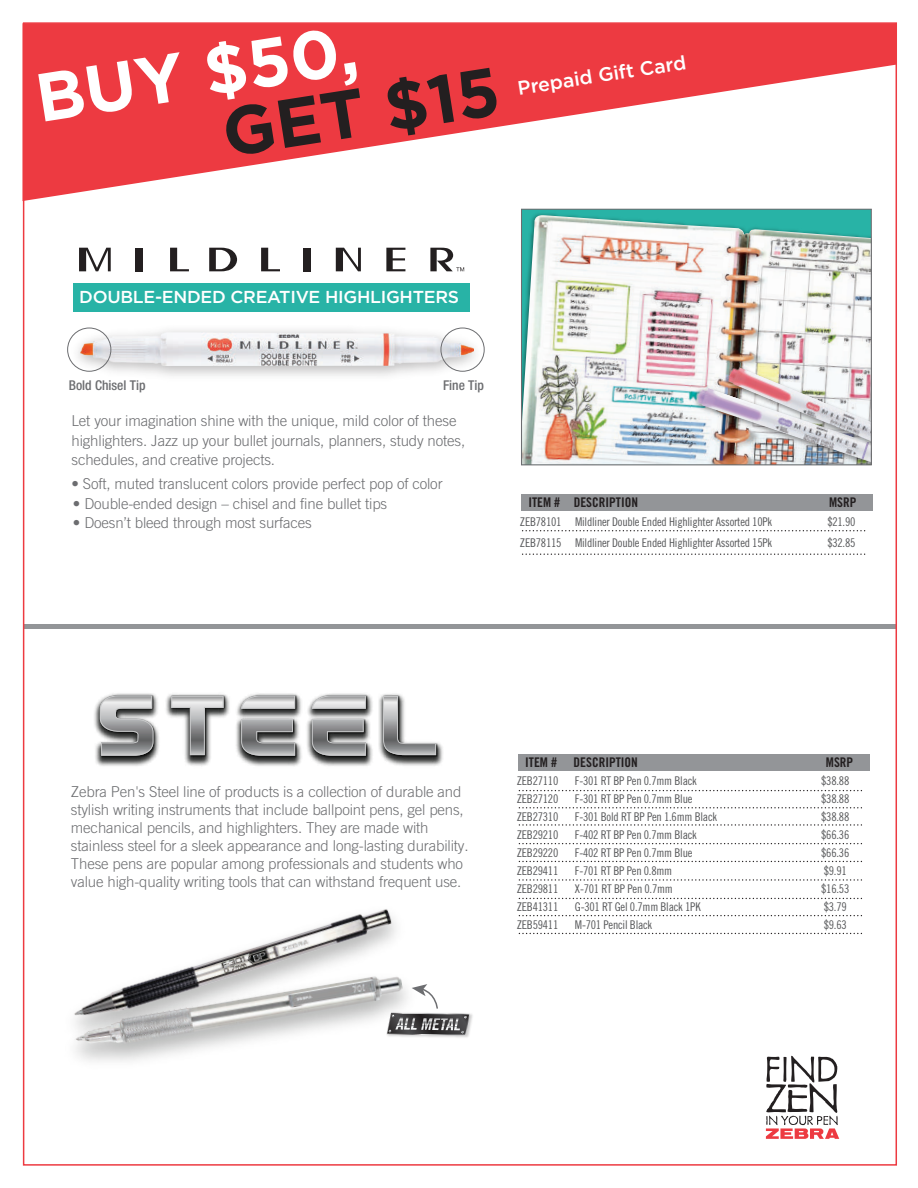
<style>
.page{position:relative;width:918px;height:1188px;background:#fff}
.page>*{position:absolute;margin:0;border:0;box-sizing:border-box;transform-origin:0 0}
.t1{font:700 68.1px "Gotham";color:#fff}
.t2{font:700 68.1px "Gotham";color:#231f20}
.t3{font:500 19.5px "Gotham";color:#fff}
.t4{font:500 17.25px "Gotham";letter-spacing:-.015em;color:#fff}
.t5{font:300 15px/18px "Trade Gothic";letter-spacing:-.01em;color:#6d6e71}
.t6{font:300 15px/19.5px "Trade Gothic";letter-spacing:-.01em;color:#6c6d70}
.t7{font:500 condensed 13.5px "Helvetica Neue";color:#6c6d70}
.t8{font:13.35px "Trade Gothic LT Std Bd Cn 20";color:#231f20}
.t9{font:12px/18px "Trade Gothic Cond Eighteen";letter-spacing:-.02em;color:#57585a}
</style>
<div class="page">
<div style="left:25px;top:624px;width:871px;height:5px;background:#939598"></div>
<svg style="left:766px;top:1056px;width:73px;height:83px"></svg>
<svg style="left:26px;top:25px;width:868px;height:184px;fill:#ed3a41"></svg>
<div style="left:521px;top:495px;width:352px;height:16px;background:#939598"></div>
<svg style="left:523px;top:530px;width:343px;height:1px"></svg>
<svg style="left:523px;top:554px;width:343px;height:1px"></svg>
<div style="left:73px;top:283px;width:397px;height:29px;background:#28b3a6"></div>
<div style="left:304px;top:248px;width:7px;height:23px;background:#231f20"></div>
<svg style="left:261px;top:248px;width:19px;height:23px"></svg>
<svg style="left:79px;top:248px;width:32px;height:23px"></svg>
<div style="left:136px;top:248px;width:7px;height:23px;background:#231f20"></div>
<svg style="left:170px;top:248px;width:19px;height:23px"></svg>
<svg style="left:336px;top:248px;width:25px;height:23px"></svg>
<svg style="left:386px;top:248px;width:19px;height:23px"></svg>
<svg style="left:209px;top:248px;width:28px;height:23px"></svg>
<svg style="left:430px;top:248px;width:34px;height:23px"></svg>
<img style="left:67px;top:327px;width:417px;height:49px">
<img style="left:81px;top:332px;width:392px;height:33px">
<div style="left:67px;top:328px;width:44px;height:44px;border:1px solid #6c6d70;border-radius:50%"></div>
<div style="left:441px;top:328px;width:44px;height:44px;border:1px solid #6c6d70;border-radius:50%"></div>
<img style="left:523px;top:215px;width:347px;height:248px">
<img style="left:691px;top:386px;width:31px;height:77px">
<img style="left:695px;top:386px;width:27px;height:76px">
<img style="left:722px;top:364px;width:148px;height:99px">
<img style="left:726px;top:365px;width:144px;height:76px">
<div style="left:521px;top:209px;width:351px;height:256px;border:1px solid #6c6d70"></div>
<img style="left:94px;top:693px;width:349px;height:73px">
<img style="left:98px;top:694px;width:341px;height:65px">
<svg style="left:100px;top:695px;width:336px;height:61px"></svg>
<div style="left:518px;top:755px;width:351px;height:16px;background:#939598"></div>
<svg style="left:519px;top:790px;width:343px;height:1px"></svg>
<svg style="left:519px;top:807px;width:343px;height:1px"></svg>
<svg style="left:519px;top:824px;width:343px;height:2px"></svg>
<svg style="left:519px;top:843px;width:343px;height:1px"></svg>
<svg style="left:519px;top:861px;width:343px;height:1px"></svg>
<svg style="left:519px;top:879px;width:343px;height:2px"></svg>
<svg style="left:519px;top:898px;width:343px;height:1px"></svg>
<svg style="left:519px;top:915px;width:343px;height:1px"></svg>
<svg style="left:519px;top:933px;width:343px;height:1px"></svg>
<img style="left:202px;top:909px;width:194px;height:55px">
<img style="left:76px;top:964px;width:254px;height:98px">
<img style="left:74px;top:971px;width:328px;height:81px">
<img style="left:384px;top:1010px;width:89px;height:30px">
<svg style="left:386px;top:984px;width:84px;height:51px"></svg>
<h1 class="t1" style="left:30px;top:60px;width:326px;rotate:-9deg">BUY $50,</h1>
<h1 class="t2" style="left:217px;top:95px;width:281px;rotate:-9deg">GET $15</h1>
<h2 class="t3" style="left:516px;top:77px;width:172px;rotate:-9deg">Prepaid Gift Card</h2>
<h3 class="t4" style="left:79px;top:287px;width:381px">DOUBLE-ENDED CREATIVE HIGHLIGHTERS</h3>
<p class="t7" style="left:69px;top:377px;width:78px">Bold Chisel Tip</p>
<p class="t7" style="left:443px;top:377px;width:42px">Fine Tip</p>
<p class="t6" style="left:72px;top:411px;width:395px">Let your imagination shine with the unique, mild color of these highlighters. Jazz up your bullet journals, planners, study notes, schedules, and creative projects.</p>
<p class="t6" style="left:72px;top:474px;width:373px">• Soft, muted translucent colors provide perfect pop of color</p>
<p class="t6" style="left:73px;top:494px;width:316px">• Double-ended design – chisel and fine bullet tips</p>
<p class="t6" style="left:73px;top:513px;width:240px">• Doesn’t bleed through most surfaces</p>
<p class="t8" style="left:829px;top:494px;width:29px">MSRP</p>
<p class="t8" style="left:528px;top:495px;width:111px">ITEM # DESCRIPTION</p>
<p class="t9" style="left:520px;top:511px;width:43px;line-height:21px">ZEB78101<br>ZEB78115</p>
<p class="t9" style="left:827px;top:511px;width:30px;line-height:21px">$21.90 $32.85</p>
<p class="t9" style="left:575px;top:511px;width:199px;line-height:21px">Mildliner Double Ended Highlighter Assorted 10Pk<br>Mildliner Double Ended Highlighter Assorted 15Pk</p>
<p class="t5" style="left:71px;top:782px;width:399px">Zebra Pen's Steel line of products is a collection of durable and stylish writing instruments that include ballpoint pens, gel pens, mechanical pencils, and highlighters. They are made with stainless steel for a sleek appearance and long-lasting durability.<br>These pens are popular among professionals and students who value high-quality writing tools that can withstand frequent use.</p>
<p class="t8" style="left:826px;top:754px;width:29px">MSRP</p>
<p class="t8" style="left:525px;top:754px;width:114px">ITEM # DESCRIPTION</p>
<p class="t9" style="left:517px;top:772px;width:43px;text-align:justify">ZEB27110<br>ZEB27120<br>ZEB27310<br>ZEB29210<br>ZEB29220<br>ZEB29411<br>ZEB29811<br>ZEB41311<br>ZEB59411</p>
<p class="t9" style="left:821px;top:772px;width:30px">$38.88 $38.88 $38.88 $66.36 $66.36 $9.91 $16.53 $3.79 $9.63</p>
<p class="t9" style="left:575px;top:772px;width:144px">F-301 RT BP Pen 0.7mm Black<br>F-301 RT BP Pen 0.7mm Blue<br>F-301 Bold RT BP Pen 1.6mm Black<br>F-402 RT BP Pen 0.7mm Black<br>F-402 RT BP Pen 0.7mm Blue<br>F-701 RT BP Pen 0.8mm<br>X-701 RT BP Pen 0.7mm<br>G-301 RT Gel 0.7mm Black 1PK<br>M-701 Pencil Black</p>
</div>
